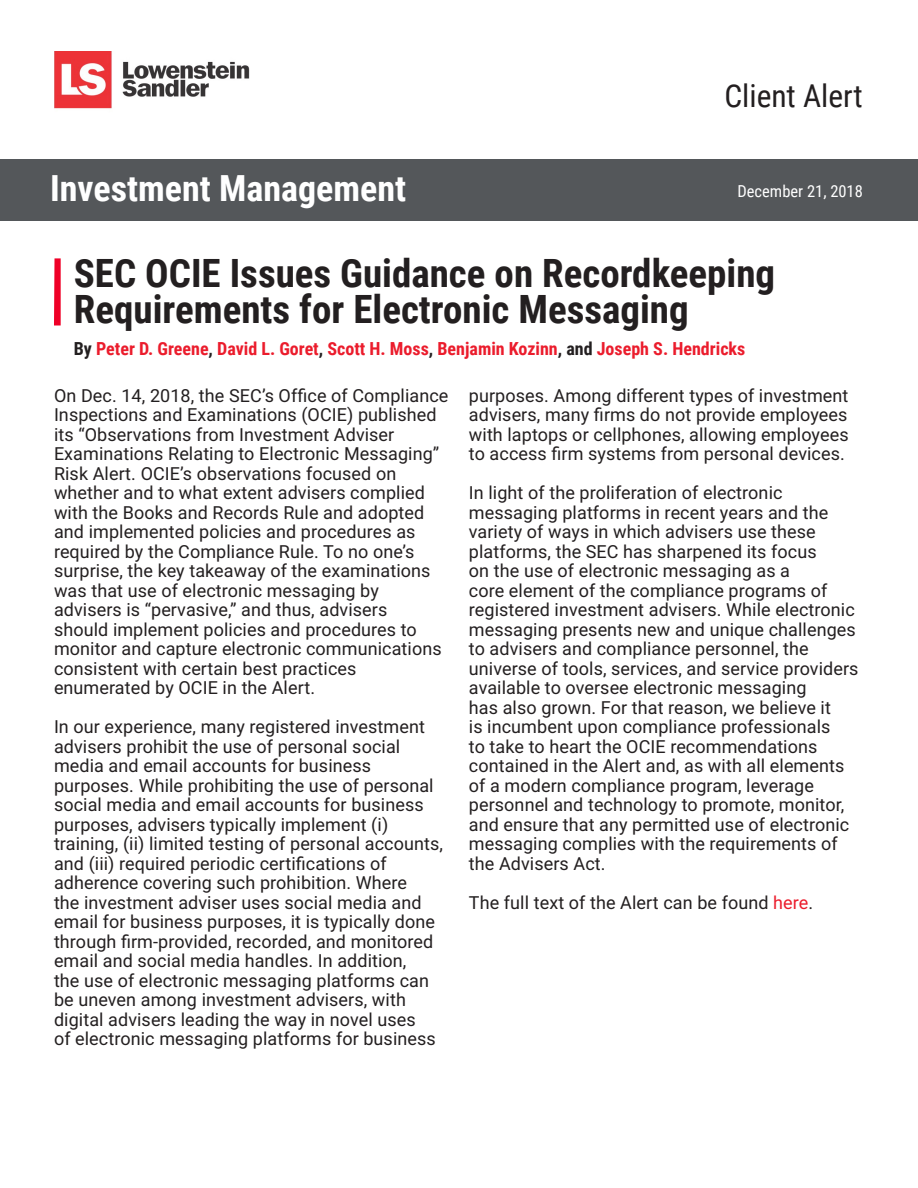
<style>
.page{position:relative;width:918px;height:1188px;background:#fff}
.page>*{position:absolute;margin:0;border:0;box-sizing:border-box;transform-origin:0 0}
.t1{font:700 39px/36px "Roboto Condensed";color:#231f20}
.t2{font:700 36px "Roboto Condensed";color:#fff}
.t3{font:31.5px "Roboto Condensed";color:#231f20}
.t4{font:18px/19.5px "Roboto";letter-spacing:.005em;color:#231f20}
.t5{font:700 18px "Roboto Condensed";color:#eb1c2c}
.t6{font:16.5px "Roboto Condensed";color:#fff}
.s1{color:#231f20}
.s2{color:#eb1c2c}
</style>
<div class="page">
<div style="left:0;top:160px;width:918px;height:61px;background:#54575a"></div>
<img style="left:54px;top:51px;width:196px;height:58px">
<svg style="left:54px;top:258px;width:7px;height:67px"></svg>
<h2 class="t2" style="left:50px;top:163px;width:358px">Investment Management</h2>
<h3 class="t3" style="left:724px;top:74px;width:140px">Client Alert</h3>
<p class="t6" style="left:737px;top:180px;width:127px">December 21, 2018</p>
<h1 class="t1" style="left:74px;top:253px;width:703px">SEC OCIE Issues Guidance on Recordkeeping<br>Requirements for Electronic Messaging</h1>
<p class="t5" style="left:74px;top:336px;width:673px"><span class="s1">By</span> Peter D. Greene<span class="s1">,</span> David L. Goret<span class="s1">,</span> Scott H. Moss<span class="s1">,</span> Benjamin Kozinn<span class="s1">, and</span> Joseph S. Hendricks</p>
<p class="t4" style="left:54px;top:385px;width:396px">On Dec. 14, 2018, the SEC’s Office of Compliance Inspections and Examinations (OCIE) published its “Observations from Investment Adviser Examinations Relating to Electronic Messaging” Risk Alert. OCIE’s observations focused on whether and to what extent advisers complied with the Books and Records Rule and adopted and implemented policies and procedures as required by the Compliance Rule. To no one’s surprise, the key takeaway of the examinations was that use of electronic messaging by advisers is “pervasive,” and thus, advisers<br>should implement policies and procedures to monitor and capture electronic communications consistent with certain best practices enumerated by OCIE in the Alert.</p>
<p class="t4" style="left:54px;top:717px;width:390px">In our experience, many registered investment advisers prohibit the use of personal social media and email accounts for business purposes. While prohibiting the use of personal social media and email accounts for business purposes, advisers typically implement (i) training, (ii) limited testing of personal accounts, and (iii) required periodic certifications of adherence covering such prohibition. Where<br>the investment adviser uses social media and email for business purposes, it is typically done through firm-provided, recorded, and monitored email and social media handles. In addition,<br>the use of electronic messaging platforms can be uneven among investment advisers, with digital advisers leading the way in novel uses<br>of electronic messaging platforms for business</p>
<p class="t4" style="left:469px;top:385px;width:381px;text-align:justify">purposes. Among different types of investment advisers, many firms do not provide employees with laptops or cellphones, allowing employees to access firm systems from personal devices.</p>
<p class="t4" style="left:469px;top:483px;width:391px">In light of the proliferation of electronic messaging platforms in recent years and the variety of ways in which advisers use these platforms, the SEC has sharpened its focus<br>on the use of electronic messaging as a<br>core element of the compliance programs of registered investment advisers. While electronic messaging presents new and unique challenges to advisers and compliance personnel, the universe of tools, services, and service providers available to oversee electronic messaging<br>has also grown. For that reason, we believe it<br>is incumbent upon compliance professionals<br>to take to heart the OCIE recommendations contained in the Alert and, as with all elements of a modern compliance program, leverage personnel and technology to promote, monitor, and ensure that any permitted use of electronic messaging complies with the requirements of the Advisers Act.</p>
<p class="t4" style="left:469px;top:892px;width:346px">The full text of the Alert can be found <span class="s2">here</span>.</p>
</div>
